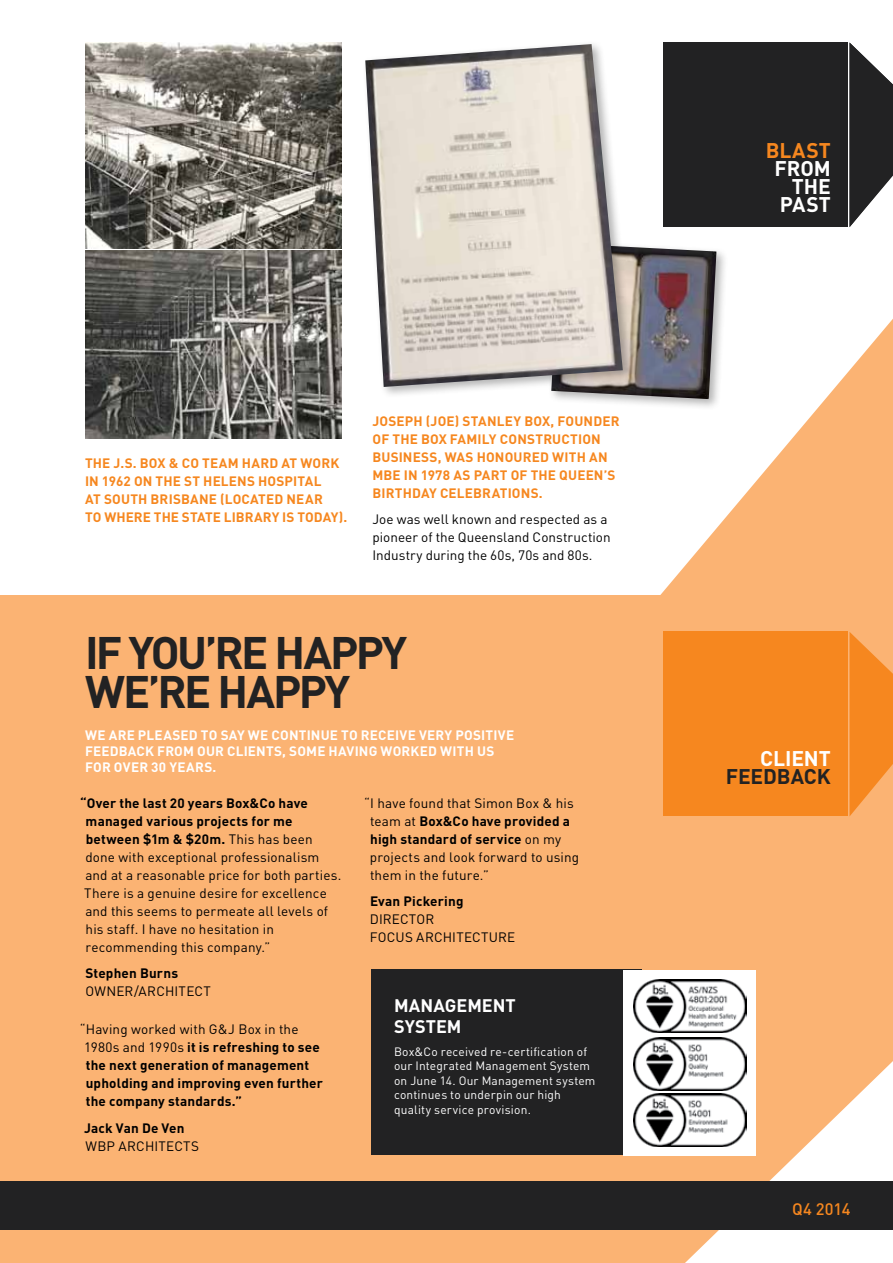
<style>
.page{position:relative;width:893px;height:1263px;background:#fff}
.page>*{position:absolute;margin:0;border:0;box-sizing:border-box;transform-origin:0 0}
.t1{font:700 45px/39px "DIN";letter-spacing:-.055em;color:#222223}
.t2{font:700 21px/18px "DIN";letter-spacing:-.005em;color:#fff;text-align:right}
.t3{font:700 21px "DIN";letter-spacing:-.005em;color:#222223}
.t4{font:700 21px "DIN";letter-spacing:.02em;color:#f6871f}
.t5{font:700 18px/21px "DIN";color:#fff}
.t6{font:500 16.5px "DIN";letter-spacing:-.005em;color:#f6871f}
.t7{font:13.5px/18px "DIN";letter-spacing:.01em;color:#000}
.t8{font:700 13.5px/18px "DIN";letter-spacing:.01em;color:#f6871f}
.t9{font:700 13.5px/18px "DIN";letter-spacing:.015em;color:#000}
.t10{font:700 13.5px/16.2px "DIN";letter-spacing:.015em;color:#fff}
.t11{font:12px/14.4px "DIN";letter-spacing:.015em;color:#fff}
.s1{font-weight:700}
.s2{font-weight:400}
</style>
<div class="page">
<div style="left:0;top:595px;width:893px;height:668px;background:#fbb373"></div>
<svg style="left:659px;top:319px;width:234px;height:837px;fill:#fbb373"></svg>
<svg style="left:685px;top:1061px;width:208px;height:202px"></svg>
<div style="left:0;top:1181px;width:893px;height:49px;background:#222223"></div>
<div style="left:664px;top:631px;width:184px;height:185px;background:#f6871f"></div>
<div style="left:548px;top:240px;width:181px;height:171px;background:#000;opacity:.3"></div>
<img style="left:635px;top:243px;width:81px;height:156px">
<div style="left:664px;top:43px;width:184px;height:184px;background:#222223"></div>
<svg style="left:849px;top:43px;width:44px;height:184px"></svg>
<svg style="left:849px;top:632px;width:44px;height:184px"></svg>
<div style="left:371px;top:969px;width:271px;height:186px;background:#222223"></div>
<div style="left:623px;top:970px;width:133px;height:185px;background:#fff"></div>
<div style="left:362px;top:41px;width:273px;height:358px;background:#000;opacity:.3"></div>
<img style="left:365px;top:44px;width:258px;height:343px">
<img style="left:85px;top:43px;width:257px;height:205px">
<img style="left:85px;top:250px;width:257px;height:189px">
<img style="left:633px;top:980px;width:113px;height:52px">
<img style="left:633px;top:1037px;width:113px;height:53px">
<img style="left:633px;top:1094px;width:113px;height:52px">
<p class="t8" style="left:85px;top:453px;width:264px">THE J.S. BOX &amp; CO TEAM HARD AT WORK IN 1962 ON THE ST H ELENS HOSPITAL<br>AT SOUTH BRISBANE (LOCATED NEAR<br>TO WHERE THE STATE LIBRARY IS TODAY).</p>
<p class="t8" style="left:372px;top:411px;width:249px">JOSEPH (JOE) STANLEY BOX, FOUNDER<br>OF THE BOX FAMILY CONSTRUCTION<br>BUSINESS, WAS HONOURED WITH AN<br>MBE</p>
<p class="t8" style="left:372px;top:465px;width:245px;text-indent:31px">IN 1978 AS PART OF THE QUEEN’S<br>BIRTHDAY CELEBRATIONS.</p>
<p class="t7" style="left:372px;top:510px;width:240px">Joe was well known and respected as a pioneer of the Queensland Construction<br>I ndustry during the 60s, 70s and 80s.</p>
<h1 class="t1" style="left:85px;top:631px;width:324px">IF YOU’RE HAPPY<br>WE’RE HAPPY</h1>
<p class="t10" style="left:85px;top:726px;width:431px">WE ARE PLEASED TO SAY WE CONTINUE TO RECEIVE VERY POSITIVE<br>FEEDBACK FROM OUR CLIENTS, SOME HAVING WORKED WITH US<br>FOR OVER 30 YEARS.</p>
<p class="t7" style="left:84px;top:794px;width:259px;text-indent:-4px"><span class="s1">“OVER THE LAST 20 YEARS BOX&amp;CO HAVE MANAGED VARIOUS PROJECTS FOR ME BETWEEN $1M &amp; $20M.</span> This has been done with exceptional professionalism and at a reasonable price for both parties.<br>There is a genuine desire for excellence and this seems to permeate all levels of his staff. I have no hesitation in recommending this company.”</p>
<p class="t9" style="left:86px;top:964px;width:94px">STEPHEN BURNS</p>
<p class="t7" style="left:85px;top:982px;width:127px">OWN ER/ARCHITECT</p>
<p class="t9" style="left:84px;top:1020px;width:240px;text-indent:-4px"><span class="s2">“Having worked with G&amp;J Box in the 1980s and 1990s</span> IT IS REFRESHING TO SEE THE NEXT GENERATION OF MANAGEMENT UPHOLDING AND IMPROVING EVEN FURTHER THE COMPANY STANDARDS.”</p>
<p class="t9" style="left:84px;top:1118px;width:102px">JACK VAN DE VEN</p>
<p class="t7" style="left:86px;top:1137px;width:115px">WBP ARCHITECTS</p>
<p class="t7" style="left:370px;top:793px;width:211px;text-indent:-5px">“I have found that Simon Box &amp; his team at <span class="s1">BOX&amp;CO HAVE PROVIDED A<br>HIGH STANDARD OF SERVICE</span> on my projects and look forward to using them in the future.”</p>
<p class="t9" style="left:370px;top:891px;width:95px">EVAN PICKERING</p>
<p class="t7" style="left:370px;top:910px;width:147px">DI RECTOR<br>FOCUS ARCHITECTU RE</p>
<h3 class="t5" style="left:394px;top:994px;width:123px">MANAGEMENT<br>SYSTEM</h3>
<p class="t11" style="left:394px;top:1044px;width:203px">Box&amp;Co received re-certification of our I ntegrated Management System on June 14. Our Management system continues to underpin our high quality service provision.</p>
<h2 class="t4" style="left:766px;top:136px;width:67px">BLAST</h2>
<h2 class="t2" style="left:774px;top:158px;width:58px">FROM<br>THE<br>PAST</h2>
<h2 class="t2" style="left:760px;top:749px;width:72px">CLIENT</h2>
<h2 class="t3" style="left:726px;top:763px;width:104px">FEEDBACK</h2>
<p class="t6" style="left:792px;top:1198px;width:60px">Q4 2014</p>
</div>
